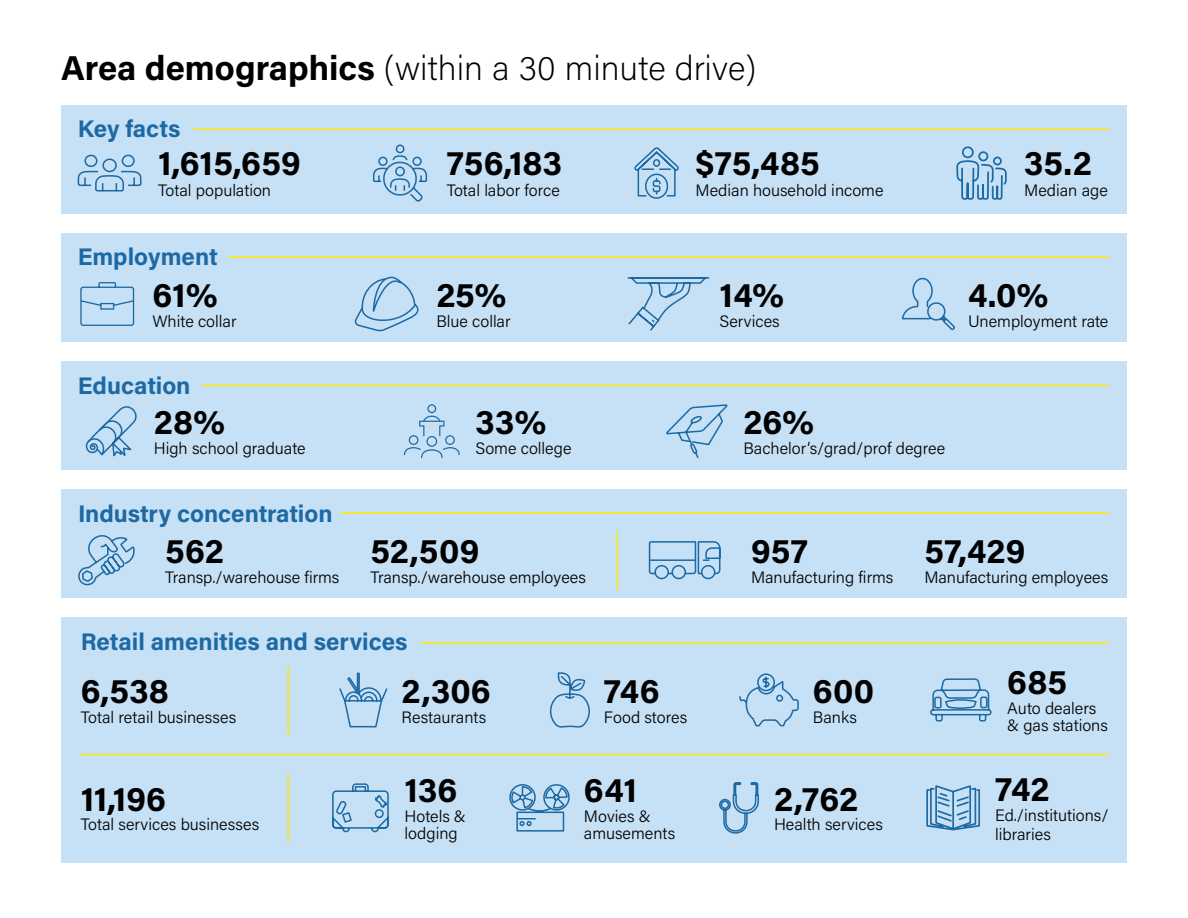
<style>
.page{position:relative;width:1188px;height:918px;background:#fff}
.page>*{position:absolute;margin:0;border:0;box-sizing:border-box;transform-origin:0 0}
.t1{font:700 34.5px "Acumin Pro";letter-spacing:.005em;color:#000}
.t2{font:200 34.5px "Acumin Pro";color:#000}
.t3{font:700 24px "Acumin Pro";color:#1c69a4}
.t4{font:300 16.5px/16.5px "Acumin Pro";color:#000}
.s1{font-weight:700}
</style>
<div class="page">
<div style="left:61px;top:105px;width:1066px;height:109px;background:#c6e0f5"></div>
<hr style="left:193px;top:129px;width:916px;height:1px;background:#ffea00">
<svg style="left:77px;top:154px;width:65px;height:38px"></svg>
<svg style="left:372px;top:144px;width:56px;height:58px"></svg>
<svg style="left:956px;top:146px;width:51px;height:54px"></svg>
<svg style="left:634px;top:147px;width:45px;height:52px"></svg>
<div style="left:61px;top:489px;width:1066px;height:109px;background:#c6e0f5"></div>
<svg style="left:61px;top:535px;width:74px;height:83px"></svg>
<svg style="left:648px;top:541px;width:73px;height:39px"></svg>
<hr style="left:650px;top:559px;width:45px;height:2px;background:#1c69a4">
<hr style="left:340px;top:512px;width:769px;height:2px;background:#ffea00">
<hr style="left:617px;top:532px;width:1px;height:57px;background:#ffea00">
<div style="left:61px;top:233px;width:1066px;height:109px;background:#c6e0f5"></div>
<hr style="left:228px;top:257px;width:881px;height:1px;background:#ffea00">
<svg style="left:354px;top:277px;width:65px;height:55px"></svg>
<svg style="left:627px;top:277px;width:83px;height:54px"></svg>
<svg style="left:80px;top:282px;width:55px;height:44px"></svg>
<svg style="left:901px;top:277px;width:54px;height:54px"></svg>
<div style="left:61px;top:361px;width:1066px;height:109px;background:#c6e0f5"></div>
<svg style="left:85px;top:406px;width:52px;height:51px"></svg>
<svg style="left:666px;top:404px;width:61px;height:55px"></svg>
<hr style="left:202px;top:385px;width:907px;height:1px;background:#ffea00">
<svg style="left:404px;top:404px;width:56px;height:54px"></svg>
<div style="left:61px;top:618px;width:1066px;height:245px;background:#c6e0f5"></div>
<hr style="left:421px;top:642px;width:688px;height:2px;background:#ffea00">
<svg style="left:339px;top:672px;width:49px;height:56px"></svg>
<svg style="left:549px;top:672px;width:41px;height:56px"></svg>
<svg style="left:930px;top:678px;width:62px;height:44px"></svg>
<svg style="left:739px;top:673px;width:60px;height:54px"></svg>
<hr style="left:287px;top:667px;width:2px;height:68px;background:#ffea00">
<hr style="left:81px;top:754px;width:1028px;height:1px;background:#ffea00">
<svg style="left:332px;top:783px;width:57px;height:50px"></svg>
<svg style="left:509px;top:784px;width:61px;height:48px"></svg>
<svg style="left:719px;top:782px;width:40px;height:52px"></svg>
<svg style="left:926px;top:785px;width:54px;height:46px"></svg>
<hr style="left:287px;top:773px;width:2px;height:69px;background:#ffea00">
<h1 class="t2" style="left:61px;top:44px;width:697px"><span class="s1">Area demographics</span> (within a 30 minute drive)</h1>
<h2 class="t3" style="left:78px;top:112px;width:104px">Key facts</h2>
<h1 class="t1" style="left:158px;top:139px;width:144px">1,615,659</h1>
<p class="t4" style="left:158px;top:182px;width:114px">Total population</p>
<h2 class="t3" style="left:78px;top:240px;width:142px">Employment</h2>
<h1 class="t1" style="left:152px;top:270px;width:67px">61%</h1>
<p class="t4" style="left:152px;top:312px;width:86px">White collar</p>
<h2 class="t3" style="left:78px;top:368px;width:114px">Education</h2>
<h1 class="t1" style="left:154px;top:398px;width:73px">28%</h1>
<p class="t4" style="left:154px;top:439px;width:153px">High school graduate</p>
<h2 class="t3" style="left:78px;top:496px;width:256px">Industry concentration</h2>
<h1 class="t1" style="left:447px;top:139px;width:117px">756,183</h1>
<p class="t4" style="left:447px;top:182px;width:115px">Total labor force</p>
<h1 class="t1" style="left:436px;top:270px;width:72px">25%</h1>
<p class="t4" style="left:436px;top:312px;width:76px">Blue collar</p>
<h1 class="t1" style="left:475px;top:398px;width:72px">33%</h1>
<p class="t4" style="left:475px;top:439px;width:98px">Some college</p>
<h1 class="t1" style="left:696px;top:139px;width:126px">$75,485</h1>
<p class="t4" style="left:696px;top:182px;width:189px">Median household income</p>
<h1 class="t1" style="left:719px;top:270px;width:66px">14%</h1>
<p class="t4" style="left:719px;top:312px;width:62px">Services</p>
<h1 class="t1" style="left:743px;top:398px;width:72px">26%</h1>
<p class="t4" style="left:743px;top:439px;width:203px">Bachelor’s/grad/prof degree</p>
<h1 class="t1" style="left:1024px;top:139px;width:69px">35.2</h1>
<p class="t4" style="left:1024px;top:182px;width:85px">Median age</p>
<h1 class="t1" style="left:968px;top:270px;width:82px">4.0%</h1>
<p class="t4" style="left:968px;top:312px;width:142px">Unemployment rate</p>
<h1 class="t1" style="left:165px;top:527px;width:60px">562</h1>
<p class="t4" style="left:165px;top:568px;width:176px">Transp./warehouse firms</p>
<h1 class="t1" style="left:371px;top:527px;width:110px">52,509</h1>
<p class="t4" style="left:371px;top:568px;width:217px">Transp./warehouse employees</p>
<h2 class="t3" style="left:81px;top:624px;width:328px">Retail amenities and services</h2>
<h1 class="t1" style="left:81px;top:666px;width:90px">6,538</h1>
<p class="t4" style="left:81px;top:708px;width:157px">Total retail businesses</p>
<h1 class="t1" style="left:402px;top:666px;width:91px">2,306</h1>
<p class="t4" style="left:402px;top:708px;width:86px">Restaurants</p>
<h1 class="t1" style="left:604px;top:666px;width:57px">746</h1>
<p class="t4" style="left:604px;top:708px;width:85px">Food stores</p>
<h1 class="t1" style="left:81px;top:774px;width:87px">11,196</h1>
<p class="t4" style="left:81px;top:816px;width:180px">Total services businesses</p>
<h1 class="t1" style="left:405px;top:766px;width:54px">136</h1>
<p class="t4" style="left:405px;top:808px;width:63px">Hotels &amp; lodging</p>
<h1 class="t1" style="left:584px;top:766px;width:55px">641</h1>
<p class="t4" style="left:584px;top:808px;width:93px">Movies &amp; amusements</p>
<h1 class="t1" style="left:751px;top:527px;width:58px">957</h1>
<p class="t4" style="left:751px;top:568px;width:144px">Manufacturing firms</p>
<h1 class="t1" style="left:924px;top:527px;width:102px">57,429</h1>
<p class="t4" style="left:924px;top:568px;width:185px">Manufacturing employees</p>
<h1 class="t1" style="left:813px;top:666px;width:63px">600</h1>
<p class="t4" style="left:813px;top:708px;width:46px">Banks</p>
<h1 class="t1" style="left:774px;top:774px;width:86px">2,762</h1>
<p class="t4" style="left:774px;top:816px;width:111px">Health services</p>
<h1 class="t1" style="left:1007px;top:658px;width:61px">685</h1>
<p class="t4" style="left:1007px;top:700px;width:102px">Auto dealers &amp; gas stations</p>
<h1 class="t1" style="left:995px;top:764px;width:56px">742</h1>
<p class="t4" style="left:995px;top:804px;width:115px;line-height:19.8px">Ed./institutions/ libraries</p>
</div>
